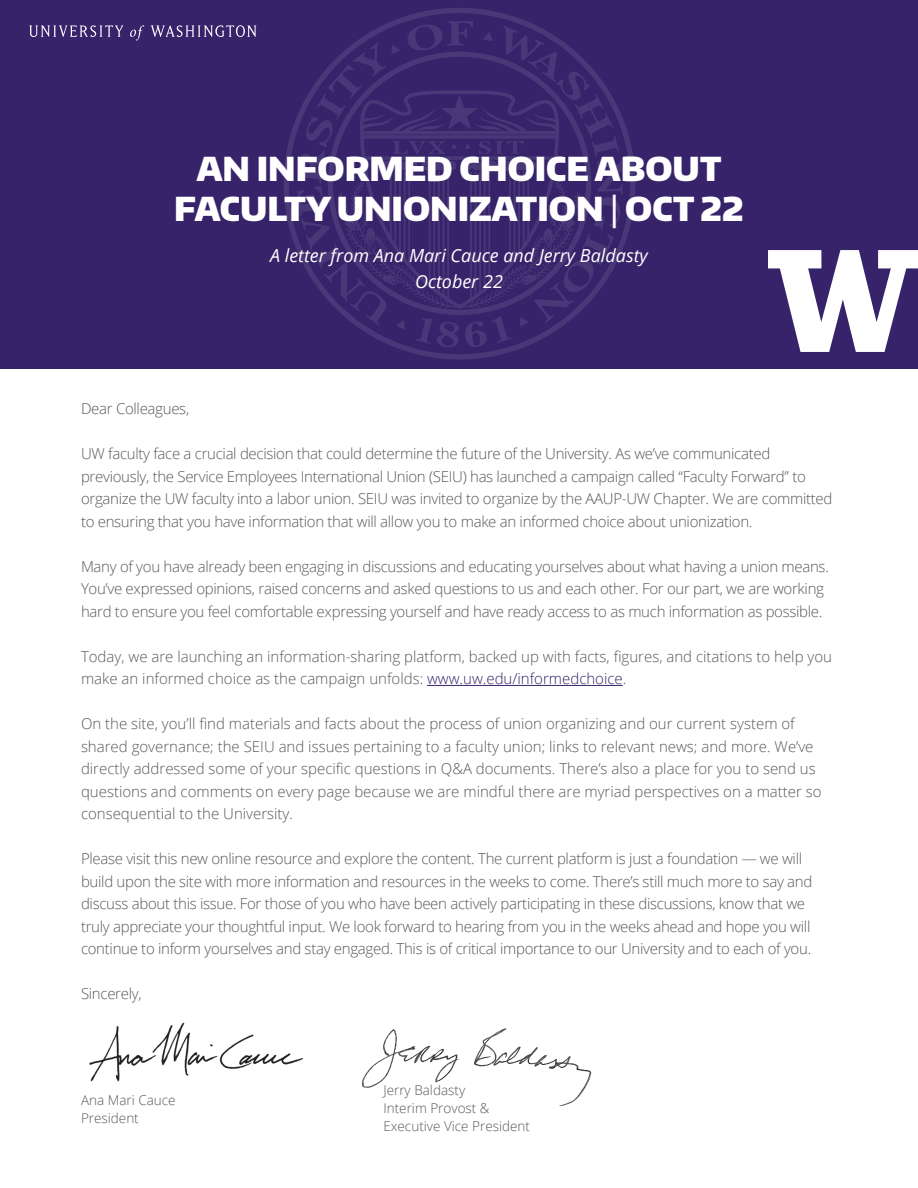
<style>
.page{position:relative;width:918px;height:1188px;background:#fff}
.page>*{position:absolute;margin:0;border:0;box-sizing:border-box;transform-origin:0 0}
.t1{font:900 33px/39.6px "Encode Sans Normal";color:#fff;text-align:center}
.t2{font:italic 18px/25.5px "Open Sans";color:#fff;text-align:center}
.t3{font:300 15px/22.5px "Open Sans";letter-spacing:-.02em;color:#57585a}
.t4{font:300 15px/22.5px "Open Sans";color:#57585a}
.t5{font:300 13.5px/18px "Open Sans";color:#57585a}
.s1{font-weight:400}
.s2{color:#36236a}
</style>
<div class="page">
<div style="left:0;top:0;width:918px;height:369px;background:#36236a"></div>
<svg style="left:768px;top:250px;width:150px;height:102px"></svg>
<svg style="left:29px;top:25px;width:228px;height:16px"></svg>
<hr style="left:427px;top:685px;width:196px;height:1px;background:#36236a">
<svg style="left:284px;top:8px;width:351px;height:352px"></svg>
<svg style="left:358px;top:86px;width:203px;height:226px"></svg>
<hr style="left:484px;top:172px;width:2px;height:118px;background:#fff">
<hr style="left:470px;top:173px;width:2px;height:127px;background:#fff">
<hr style="left:475px;top:172px;width:1px;height:125px;background:#fff">
<hr style="left:479px;top:172px;width:2px;height:121px;background:#fff">
<hr style="left:488px;top:173px;width:2px;height:112px;background:#fff">
<hr style="left:523px;top:172px;width:2px;height:74px;background:#fff">
<hr style="left:509px;top:173px;width:2px;height:93px;background:#fff">
<hr style="left:514px;top:172px;width:1px;height:88px;background:#fff">
<hr style="left:518px;top:172px;width:2px;height:81px;background:#fff">
<hr style="left:527px;top:173px;width:2px;height:67px;background:#fff">
<img style="left:89px;top:1022px;width:215px;height:60px">
<img style="left:362px;top:1028px;width:229px;height:77px">
<p class="t1" style="left:174px;top:148px;width:571px">AN INFORMED CHOICE ABOUT<br>FACULTY UNIONIZATION <span class="s1">|</span> OCT 22</p>
<p class="t2" style="left:270px;top:242px;width:379px">A letter from Ana Mari Cauce and Jerry Baldasty<br>October 22</p>
<p class="t3" style="left:81px;top:397px;width:110px">Dear Colleagues,</p>
<p class="t3" style="left:81px;top:442px;width:753px">UW faculty face a crucial decision that could determine the future of the University. As we’ve communicated previously, the Service Employees International Union (SEIU) has launched a campaign called “Faculty Forward” to organize the UW faculty into a labor union. SEIU was invited to organize by the AAUP-UW Chapter. We are committed to ensuring that you have information that will allow you to make an informed choice about unionization.</p>
<p class="t3" style="left:81px;top:555px;width:749px">Many of you have already been engaging in discussions and educating yourselves about what having a union means.<br>You’ve expressed opinions, raised concerns and asked questions to us and each other. For our part, we are working hard to ensure you feel comfortable expressing yourself and have ready access to as much information as possible.</p>
<p class="t4" style="left:81px;top:645px;width:753px">Today, we are launching an information-sharing platform, backed up with facts, figures, and citations to help you make an informed choice as the campaign unfolds: <span class="s2">www.uw.edu/informedchoice</span>.</p>
<p class="t4" style="left:81px;top:712px;width:742px">On the site, you’ll find materials and facts about the process of union organizing and our current system of shared governance; the SEIU and issues pertaining to a faculty union; links to relevant news; and more. We’ve directly addressed some of your specific questions in Q&amp;A documents. There’s also a place for you to send us questions and comments on every page because we are mindful there are myriad perspectives on a matter so consequential to the University.</p>
<p class="t3" style="left:81px;top:847px;width:733px">Please visit this new online resource and explore the content. The current platform is just a foundation — we will build upon the site with more information and resources in the weeks to come. There’s still much more to say and discuss about this issue. For those of you who have been actively participating in these discussions, know that we truly appreciate your thoughtful input. We look forward to hearing from you in the weeks ahead and hope you will continue to inform yourselves and stay engaged. This is of critical importance to our University and to each of you.</p>
<p class="t3" style="left:81px;top:982px;width:62px">Sincerely,</p>
<p class="t5" style="left:81px;top:1091px;width:96px">Ana Mari Cauce</p>
<p class="t5" style="left:81px;top:1109px;width:59px">President</p>
<p class="t5" style="left:383px;top:1081px;width:83px">Jerry Baldasty</p>
<p class="t5" style="left:383px;top:1099px;width:148px">Interim Provost &amp;<br>Executive Vice President</p>
</div>
